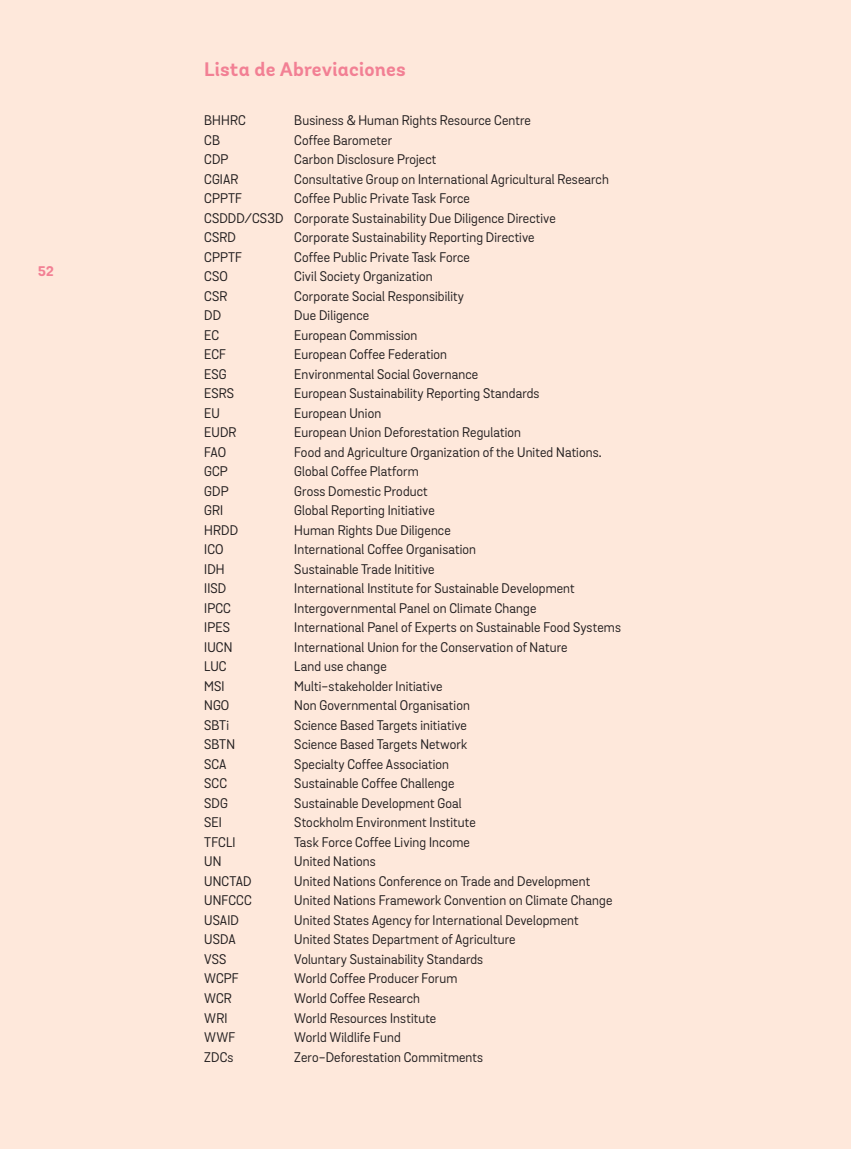
<style>
.page{position:relative;width:851px;height:1149px;background:#fff}
.page>*{position:absolute;margin:0;border:0;box-sizing:border-box;transform-origin:0 0}
.t1{font:700 19.5px "Andes";letter-spacing:.01em;color:#f28094}
.t2{font:13.5px/19.5px "Grota Sans Rd";letter-spacing:.01em;color:#231f20}
.t3{font:700 13.5px "Grota Sans Rd";color:#f28094}
</style>
<div class="page">
<div style="left:0;top:0;width:850px;height:1148px;background:#fee8db"></div>
<p class="t3" style="left:38px;top:263px;width:17px">52</p>
<h1 class="t1" style="left:204px;top:57px;width:203px">Lista de Abreviaciones</h1>
<p class="t2" style="left:204px;top:111px;width:43px">BHHRC</p>
<p class="t2" style="left:294px;top:111px;width:238px">Business &amp; Human Rights Resource Centre</p>
<p class="t2" style="left:204px;top:130px;width:17px">CB</p>
<p class="t2" style="left:294px;top:130px;width:99px">Coffee Barometer</p>
<p class="t2" style="left:204px;top:150px;width:26px">CDP</p>
<p class="t2" style="left:294px;top:150px;width:143px">Carbon Disclosure Project</p>
<p class="t2" style="left:204px;top:169px;width:36px">CGIAR</p>
<p class="t2" style="left:294px;top:169px;width:316px">Consultative Group on International Agricultural Research</p>
<p class="t2" style="left:204px;top:189px;width:39px">CPPTF</p>
<p class="t2" style="left:204px;top:189px;width:353px;text-indent:90px">Coffee Public Private Task Force<br>CSDDD/CS3D Corporate Sustainability Due Diligence Directive<br>CSRD</p>
<p class="t2" style="left:294px;top:228px;width:242px">Corporate Sustainability Reporting Directive</p>
<p class="t2" style="left:204px;top:247px;width:39px">CPPTF</p>
<p class="t2" style="left:294px;top:247px;width:177px">Coffee Public Private Task Force</p>
<p class="t2" style="left:204px;top:267px;width:25px">CSO</p>
<p class="t2" style="left:294px;top:267px;width:140px">Civil Society Organization</p>
<p class="t2" style="left:204px;top:286px;width:25px">CSR</p>
<p class="t2" style="left:294px;top:286px;width:171px">Corporate Social Responsibility</p>
<p class="t2" style="left:204px;top:306px;width:18px">DD</p>
<p class="t2" style="left:294px;top:306px;width:76px">Due Diligence</p>
<p class="t2" style="left:204px;top:325px;width:16px">EC</p>
<p class="t2" style="left:294px;top:325px;width:125px">European Commission</p>
<p class="t2" style="left:204px;top:345px;width:23px">ECF</p>
<p class="t2" style="left:294px;top:345px;width:154px">European Coffee Federation</p>
<p class="t2" style="left:204px;top:364px;width:24px">ESG</p>
<p class="t2" style="left:294px;top:364px;width:185px">Environmental Social Governance</p>
<p class="t2" style="left:204px;top:384px;width:31px">ESRS</p>
<p class="t2" style="left:294px;top:384px;width:247px">European Sustainability Reporting Standards</p>
<p class="t2" style="left:204px;top:403px;width:17px">EU</p>
<p class="t2" style="left:294px;top:403px;width:88px">European Union</p>
<p class="t2" style="left:204px;top:423px;width:34px">EUDR</p>
<p class="t2" style="left:294px;top:423px;width:228px">European Union Deforestation Regulation</p>
<p class="t2" style="left:204px;top:442px;width:23px">FAO</p>
<p class="t2" style="left:294px;top:442px;width:309px">Food and Agriculture Organization of the United Nations.</p>
<p class="t2" style="left:204px;top:462px;width:25px">GCP</p>
<p class="t2" style="left:294px;top:462px;width:126px">Global Coffee Platform</p>
<p class="t2" style="left:204px;top:481px;width:26px">GDP</p>
<p class="t2" style="left:294px;top:481px;width:135px">Gross Domestic Product</p>
<p class="t2" style="left:204px;top:501px;width:20px">GRI</p>
<p class="t2" style="left:294px;top:501px;width:142px">Global Reporting Initiative</p>
<p class="t2" style="left:204px;top:520px;width:35px">HRDD</p>
<p class="t2" style="left:294px;top:520px;width:158px">Human Rights Due Diligence</p>
<p class="t2" style="left:204px;top:540px;width:21px">ICO</p>
<p class="t2" style="left:294px;top:540px;width:183px">International Coffee Organisation</p>
<p class="t2" style="left:204px;top:559px;width:22px">IDH</p>
<p class="t2" style="left:294px;top:559px;width:142px">Sustainable Trade Inititive</p>
<p class="t2" style="left:204px;top:579px;width:24px">IISD</p>
<p class="t2" style="left:294px;top:579px;width:282px">International Institute for Sustainable Development</p>
<p class="t2" style="left:204px;top:598px;width:28px">IPCC</p>
<p class="t2" style="left:294px;top:598px;width:243px">Intergovernmental Panel on Climate Change</p>
<p class="t2" style="left:204px;top:618px;width:27px">IPES</p>
<p class="t2" style="left:294px;top:618px;width:328px">International Panel of Experts on Sustainable Food Systems</p>
<p class="t2" style="left:204px;top:637px;width:30px">IUCN</p>
<p class="t2" style="left:294px;top:637px;width:275px">International Union for the Conservation of Nature</p>
<p class="t2" style="left:204px;top:657px;width:24px">LUC</p>
<p class="t2" style="left:294px;top:657px;width:94px">Land use change</p>
<p class="t2" style="left:204px;top:676px;width:22px">MSI</p>
<p class="t2" style="left:294px;top:676px;width:150px">Multi-stakeholder Initiative</p>
<p class="t2" style="left:204px;top:696px;width:27px">NGO</p>
<p class="t2" style="left:294px;top:696px;width:177px">Non Governmental Organisation</p>
<p class="t2" style="left:204px;top:715px;width:26px">SBTi</p>
<p class="t2" style="left:294px;top:715px;width:174px">Science Based Targets initiative</p>
<p class="t2" style="left:204px;top:735px;width:32px">SBTN</p>
<p class="t2" style="left:294px;top:735px;width:174px">Science Based Targets Network</p>
<p class="t2" style="left:204px;top:754px;width:24px">SCA</p>
<p class="t2" style="left:294px;top:754px;width:156px">Specialty Coffee Association</p>
<p class="t2" style="left:204px;top:774px;width:24px">SCC</p>
<p class="t2" style="left:294px;top:774px;width:162px">Sustainable Coffee Challenge</p>
<p class="t2" style="left:204px;top:793px;width:25px">SDG</p>
<p class="t2" style="left:294px;top:793px;width:169px">Sustainable Development Goal</p>
<p class="t2" style="left:204px;top:813px;width:19px">SEI</p>
<p class="t2" style="left:294px;top:813px;width:183px">Stockholm Environment Institute</p>
<p class="t2" style="left:204px;top:832px;width:33px">TFCLI</p>
<p class="t2" style="left:294px;top:832px;width:177px">Task Force Coffee Living Income</p>
<p class="t2" style="left:204px;top:852px;width:19px">UN</p>
<p class="t2" style="left:294px;top:852px;width:83px">United Nations</p>
<p class="t2" style="left:204px;top:871px;width:49px">UNCTAD</p>
<p class="t2" style="left:294px;top:871px;width:297px">United Nations Conference on Trade and Development</p>
<p class="t2" style="left:204px;top:891px;width:49px">UNFCCC</p>
<p class="t2" style="left:294px;top:891px;width:319px">United Nations Framework Convention on Climate Change</p>
<p class="t2" style="left:204px;top:910px;width:36px">USAID</p>
<p class="t2" style="left:294px;top:910px;width:286px">United States Agency for International Development</p>
<p class="t2" style="left:204px;top:930px;width:33px">USDA</p>
<p class="t2" style="left:294px;top:930px;width:223px">United States Department of Agriculture</p>
<p class="t2" style="left:204px;top:949px;width:24px">VSS</p>
<p class="t2" style="left:294px;top:949px;width:190px">Voluntary Sustainability Standards</p>
<p class="t2" style="left:204px;top:969px;width:36px">WCPF</p>
<p class="t2" style="left:294px;top:969px;width:165px">World Coffee Producer Forum</p>
<p class="t2" style="left:204px;top:988px;width:29px">WCR</p>
<p class="t2" style="left:294px;top:988px;width:127px">World Coffee Research</p>
<p class="t2" style="left:204px;top:1008px;width:25px">WRI</p>
<p class="t2" style="left:294px;top:1008px;width:143px">World Resources Institute</p>
<p class="t2" style="left:204px;top:1027px;width:33px">WWF</p>
<p class="t2" style="left:294px;top:1027px;width:108px">World Wildlife Fund</p>
<p class="t2" style="left:204px;top:1047px;width:31px">ZDCs</p>
<p class="t2" style="left:294px;top:1047px;width:190px">Zero-Deforestation Commitments</p>
</div>
